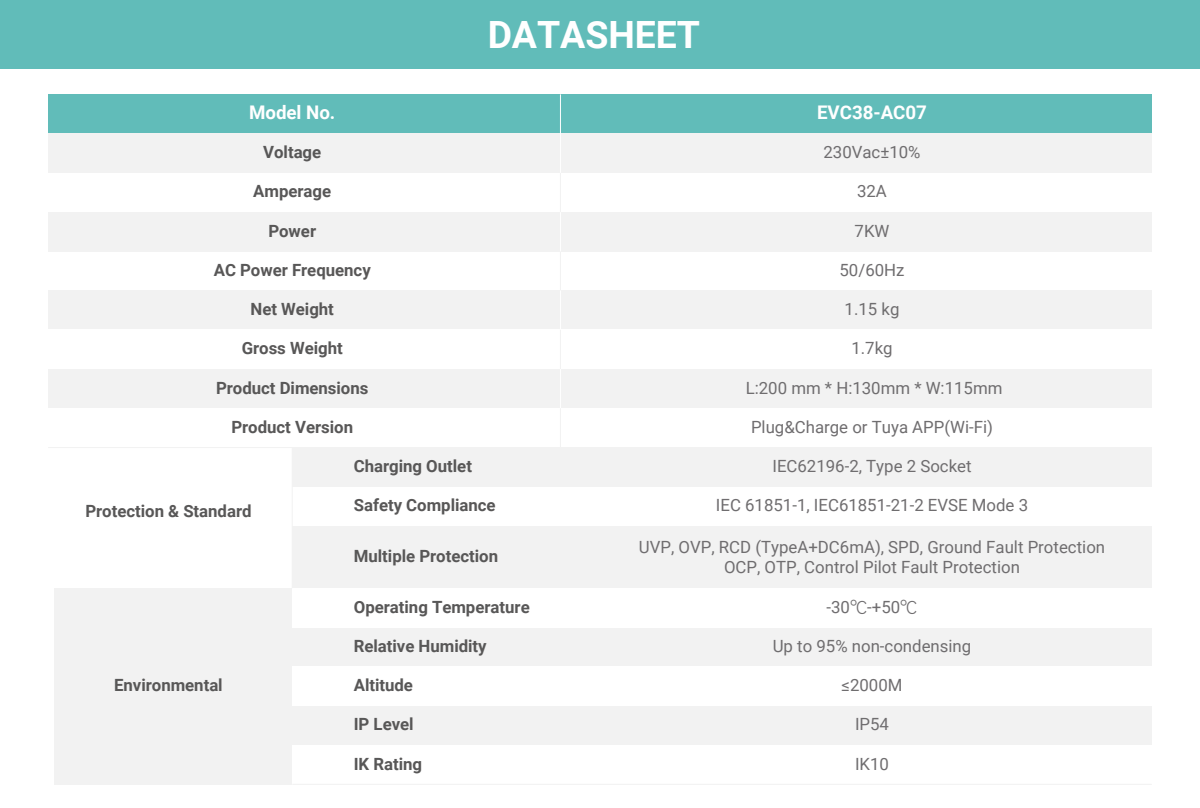
<style>
.page{position:relative;width:1200px;height:808px;background:#fff}
.page>*{position:absolute;margin:0;border:0;box-sizing:border-box;transform-origin:0 0}
.t1{font:700 37.5px "Roboto";color:#fff}
.t2{font:700 18.75px "Roboto";color:#fff}
.t3{font:16.81px/20.2px "Roboto";color:#6f6d6f;text-align:center}
.t4{font:700 16.81px "Roboto";color:#585757}
.s1{font-family:"OPPO Sans R"}
</style>
<div class="page">
<div style="left:0;top:0;width:1200px;height:69px;background:#61bcb9"></div>
<div style="left:48px;top:94px;width:1104px;height:39px;background:#61bcb9"></div>
<div style="left:48px;top:133px;width:1104px;height:40px;background:#f2f2f2"></div>
<div style="left:48px;top:212px;width:1104px;height:39px;background:#f2f2f2"></div>
<div style="left:48px;top:290px;width:1104px;height:39px;background:#f2f2f2"></div>
<div style="left:48px;top:369px;width:1104px;height:39px;background:#f2f2f2"></div>
<hr style="left:560px;top:94px;width:1px;height:650px;background:#fff">
<hr style="left:560px;top:173px;width:1px;height:39px;background:#f2f2f2">
<hr style="left:560px;top:251px;width:1px;height:39px;background:#f2f2f2">
<hr style="left:560px;top:329px;width:1px;height:40px;background:#f2f2f2">
<hr style="left:560px;top:408px;width:1px;height:39px;background:#f2f2f2">
<div style="left:54px;top:587px;width:238px;height:196px;background:#f2f2f2"></div>
<div style="left:292px;top:447px;width:860px;height:39px;background:#f2f2f2"></div>
<div style="left:292px;top:525px;width:860px;height:62px;background:#f2f2f2"></div>
<div style="left:292px;top:627px;width:860px;height:39px;background:#f2f2f2"></div>
<div style="left:292px;top:705px;width:860px;height:39px;background:#f2f2f2"></div>
<svg style="left:48px;top:447px;width:245px;height:141px"></svg>
<hr style="left:292px;top:783px;width:860px;height:1px;background:#f2f2f2">
<p class="t2" style="left:249px;top:99px;width:88px">Model No.</p>
<h1 class="t1" style="left:488px;top:8px;width:214px">DATASHEET</h1>
<p class="t2" style="left:817px;top:99px;width:111px">EVC38-AC07</p>
<p class="t4" style="left:263px;top:140px;width:60px">Voltage</p>
<p class="t4" style="left:253px;top:179px;width:80px">Amperage</p>
<p class="t4" style="left:268px;top:219px;width:49px">Power</p>
<p class="t4" style="left:214px;top:258px;width:159px">AC Power Frequency</p>
<p class="t3" style="left:840px;top:259px;width:66px">50/60Hz</p>
<p class="t4" style="left:251px;top:297px;width:85px">Net Weight</p>
<p class="t3" style="left:845px;top:298px;width:56px">1.15 kg</p>
<p class="t3" style="left:823px;top:141px;width:99px">230Vac±10%</p>
<p class="t3" style="left:857px;top:180px;width:31px">32A</p>
<p class="t3" style="left:855px;top:220px;width:36px">7KW</p>
<p class="t4" style="left:242px;top:336px;width:103px">Gross Weight</p>
<p class="t4" style="left:216px;top:375px;width:154px">Product Dimensions</p>
<p class="t3" style="left:851px;top:337px;width:43px">1.7kg</p>
<p class="t3" style="left:746px;top:376px;width:258px">L:200 mm * H:130mm * W:115mm</p>
<p class="t4" style="left:231px;top:415px;width:123px">Product Version</p>
<p class="t3" style="left:751px;top:416px;width:244px">Plug&amp;Charge or Tuya APP(Wi-Fi)</p>
<p class="t4" style="left:354px;top:454px;width:120px">Charging Outlet</p>
<p class="t4" style="left:354px;top:493px;width:143px">Safety Compliance</p>
<p class="t4" style="left:354px;top:544px;width:146px">Multiple Protection</p>
<p class="t3" style="left:639px;top:535px;width:468px">UVP, OVP, RCD (TypeA+DC6mA), SPD, Ground Fault Protection<br>OCP, OTP, Control Pilot Fault Protection</p>
<p class="t3" style="left:772px;top:455px;width:201px">IEC62196-2, Type 2 Socket</p>
<p class="t4" style="left:85px;top:499px;width:168px">Protection &amp; Standard</p>
<p class="t3" style="left:716px;top:494px;width:314px">IEC 61851-1, IEC61851-21-2 EVSE Mode 3</p>
<p class="t4" style="left:114px;top:673px;width:110px">Environmental</p>
<p class="t4" style="left:354px;top:594px;width:177px">Operating Temperature</p>
<p class="t3" style="left:827px;top:595px;width:92px">-30<span class="s1">℃</span>-+50<span class="s1">℃</span></p>
<p class="t4" style="left:354px;top:633px;width:134px">Relative Humidity</p>
<p class="t4" style="left:354px;top:672px;width:61px">Altitude</p>
<p class="t4" style="left:354px;top:712px;width:61px">IP Level</p>
<p class="t4" style="left:354px;top:751px;width:70px">IK Rating</p>
<p class="t3" style="left:773px;top:634px;width:200px">Up to 95% non-condensing</p>
<p class="t3" style="left:842px;top:673px;width:62px">≤2000M</p>
<p class="t3" style="left:855px;top:713px;width:36px">IP54</p>
<p class="t3" style="left:855px;top:752px;width:35px">IK10</p>
</div>
